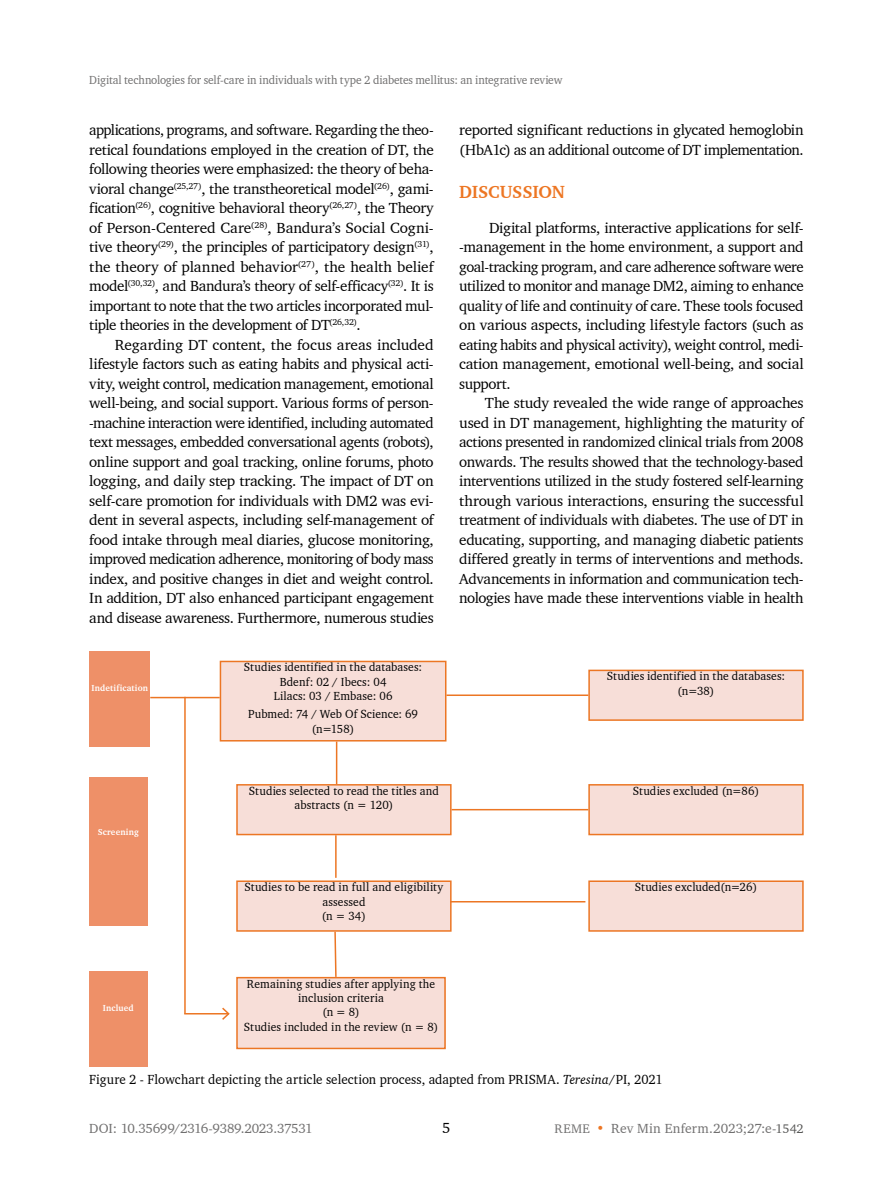
<style>
.page{position:relative;width:893px;height:1191px;background:#fff}
.page>*{position:absolute;margin:0;border:0;box-sizing:border-box;transform-origin:0 0}
.t1{font:700 18px "Charter BT";letter-spacing:-.01em;color:#ed7623}
.t2{font:15px/19.5px "Charter BT";letter-spacing:-.025em;color:#000;text-align:justify}
.t3{font:13.5px "Charter BT";letter-spacing:.005em;color:#000;scale:.96 1}
.t4{font:13.5px "Charter BT";letter-spacing:-.01em;color:#706f6f}
.t5{font:13.5px "Charter BT";letter-spacing:.01em;color:#706f6f}
.t6{font:12px/14.4px "Charter BT";letter-spacing:.01em;color:#000;text-align:center;scale:.96 1}
.t7{font:12px "Charter BT";letter-spacing:-.01em;color:#706f6f;scale:.95 1}
.t8{font:700 9px "Charter BT";letter-spacing:.025em;color:#fff;scale:.96 1}
.s1{font-style:italic}
.s2{font-size:12.75px}
.s3{color:#ed7623}
.s4{font-size:12.75px;color:#575756}
</style>
<div class="page">
<div style="left:89px;top:651px;width:61px;height:96px;background:#ee9068"></div>
<div style="left:89px;top:777px;width:58px;height:149px;background:#ee9068"></div>
<div style="left:89px;top:970px;width:58px;height:96px;background:#ee9068"></div>
<div style="left:220px;top:661px;width:226px;height:80px;background:#f7ded8"></div>
<div style="left:220px;top:660px;width:226px;height:81px;border:2px solid #ec7624"></div>
<div style="left:237px;top:785px;width:214px;height:49px;background:#f7ded8"></div>
<div style="left:236px;top:784px;width:216px;height:51px;border:2px solid #ec7624"></div>
<div style="left:237px;top:977px;width:208px;height:71px;background:#f7ded8"></div>
<div style="left:236px;top:977px;width:210px;height:72px;border:2px solid #ec7624"></div>
<div style="left:237px;top:881px;width:214px;height:50px;background:#f7ded8"></div>
<div style="left:236px;top:880px;width:216px;height:51px;border:2px solid #ec7624"></div>
<div style="left:589px;top:670px;width:214px;height:50px;background:#f7ded8"></div>
<div style="left:588px;top:669px;width:216px;height:52px;border:2px solid #ec7624"></div>
<div style="left:589px;top:785px;width:214px;height:49px;background:#f7ded8"></div>
<div style="left:588px;top:784px;width:216px;height:51px;border:2px solid #ec7624"></div>
<div style="left:589px;top:881px;width:214px;height:50px;background:#f7ded8"></div>
<div style="left:588px;top:880px;width:216px;height:51px;border:2px solid #ec7624"></div>
<hr style="left:336px;top:741px;width:1px;height:43px;background:#ec7624">
<hr style="left:335px;top:835px;width:2px;height:42px;background:#ec7624">
<svg style="left:334px;top:930px;width:3px;height:48px"></svg>
<hr style="left:446px;top:694px;width:142px;height:2px;background:#ec7624">
<hr style="left:452px;top:809px;width:136px;height:1px;background:#ec7624">
<hr style="left:450px;top:901px;width:135px;height:1px;background:#ec7624">
<hr style="left:150px;top:697px;width:70px;height:1px;background:#ec7624">
<hr style="left:184px;top:697px;width:2px;height:316px;background:#ec7624">
<hr style="left:184px;top:1013px;width:45px;height:1px;background:#ec7624">
<svg style="left:220px;top:1007px;width:10px;height:13px"></svg>
<p class="t7" style="left:89px;top:72px;width:500px">Digital technologies for self-care in individuals with type 2 diabetes mellitus: an integrative review</p>
<p class="t2" style="left:89px;top:120px;width:346px">applications, programs, and software. Regarding the theo&shy;retical foundations employed in the creation of DT, the following theories were emphasized: the theory of beha&shy;vioral change<sup>(25,27)</sup>, the transtheoretical model<sup>(26)</sup>, gami&shy;fication<sup>(26)</sup>, cognitive behavioral theory<sup>(26,27)</sup>, the Theory of Person-Centered Care<sup>(28)</sup>, Bandura’s Social Cogni&shy;tive theory<sup>(29)</sup>, the principles of participatory design<sup>(31)</sup>, the theory of planned behavior<sup>(27)</sup>, the health belief model<sup>(30,32)</sup>, and Bandura’s theory of self-efficacy<sup>(32)</sup>. It is important to note that the two articles incorporated mul&shy;tiple theories in the development of DT<sup>(26,32)</sup>.</p>
<p class="t2" style="left:89px;top:334px;width:346px;text-indent:26px">Regarding DT content, the focus areas included lifestyle factors such as eating habits and physical acti&shy;vity, weight control, medication management, emotional well-being, and social support. Various forms of person--machine interaction were identified, including automated text messages, embedded conversational agents (robots), online support and goal tracking, online forums, photo logging, and daily step tracking. The impact of DT on self-care promotion for individuals with DM2 was evi&shy;dent in several aspects, including self-management of food intake through meal diaries, glucose monitoring, improved medication adherence, monitoring of body mass index, and positive changes in diet and weight control.<br>In addition, DT also enhanced participant engagement and disease awareness. Furthermore, numerous studies</p>
<p class="t8" style="left:92px;top:682px;width:60px">Indetification</p>
<p class="t6" style="left:244px;top:660px;width:187px">Studies identified in the databases:<br>Bdenf: 02 / Ibecs: 04<br>Lilacs: 03 / Embase: 06</p>
<p class="t6" style="left:248px;top:706px;width:178px">Pubmed: 74 / Web Of Science: 69 (n=158)</p>
<p class="t2" style="left:459px;top:120px;width:346px">reported significant reductions in glycated hemoglobin (HbA1c) as an additional outcome of DT implementation.</p>
<p class="t1" style="left:459px;top:180px;width:107px">DISCUSSION</p>
<p class="t2" style="left:459px;top:217px;width:346px;text-indent:30px">Digital platforms, interactive applications for self--management in the home environment, a support and goal-tracking program, and care adherence software were utilized to monitor and manage DM2, aiming to enhance quality of life and continuity of care. These tools focused on various aspects, including lifestyle factors (such as eating habits and physical activity), weight control, medi&shy;cation management, emotional well-being, and social support.</p>
<p class="t2" style="left:459px;top:393px;width:346px;text-indent:26px">The study revealed the wide range of approaches used in DT management, highlighting the maturity of actions presented in randomized clinical trials from 2008 onwards. The results showed that the technology-based interventions utilized in the study fostered self-learning through various interactions, ensuring the successful treatment of individuals with diabetes. The use of DT in educating, supporting, and managing diabetic patients differed greatly in terms of interventions and methods.<br>Advancements in information and communication tech&shy;nologies have made these interventions viable in health</p>
<p class="t6" style="left:607px;top:668px;width:187px">Studies identified in the databases: (n=38)</p>
<p class="t8" style="left:98px;top:826px;width:44px">Screening</p>
<p class="t6" style="left:249px;top:783px;width:199px">Studies selected to read the titles and abstracts (n = 120)</p>
<p class="t6" style="left:245px;top:879px;width:209px">Studies to be read in full and eligibility assessed<br>(n = 34)</p>
<p class="t6" style="left:633px;top:783px;width:133px">Studies excluded (n=86)</p>
<p class="t6" style="left:635px;top:879px;width:129px">Studies excluded(n=26)</p>
<p class="t8" style="left:103px;top:1002px;width:34px">Inclued</p>
<p class="t6" style="left:244px;top:976px;width:204px">Remaining studies after applying the inclusion criteria<br>(n = 8)<br>Studies included in the review (n = 8)</p>
<p class="t3" style="left:89px;top:1070px;width:599px">Figure 2 - Flowchart depicting the article selection process, adapted from PRISMA. <span class="s1">Teresina</span>/PI, 2021</p>
<p class="t4" style="left:89px;top:1120px;width:225px">DOI: 10.35699/2316-9389.2023.37531</p>
<p class="t5" style="left:555px;top:1120px;width:251px"><span class="s2">REME</span> <span class="s3">•</span> Rev Min Enferm.2023;27:e-<span class="s4">1542</span></p>
<p class="t2" style="left:442px;top:1118px;width:10px">5</p>
</div>
